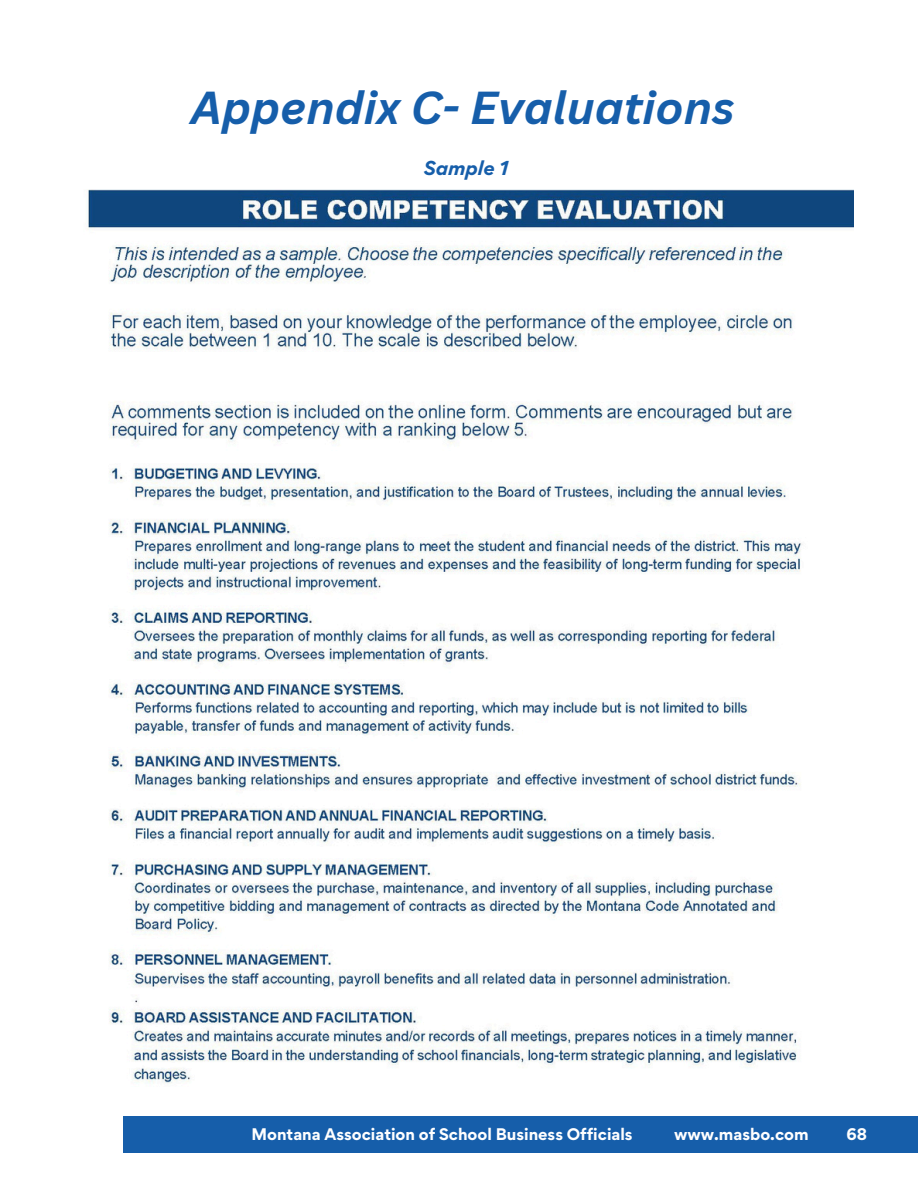
<style>
.page{position:relative;width:918px;height:1188px;background:#fff}
.page>*{position:absolute;margin:0;border:0;box-sizing:border-box;transform-origin:0 0}
.t1{font:italic 700 45px "Canva Sans";color:#165eaa}
.t2{font:italic 700 18px "Gordita";color:#165eaa}
.t3{font:700 15px "Gordita";color:#fff}
</style>
<div class="page">
<img style="left:87px;top:189px;width:766px;height:894px">
<div style="left:124px;top:1116px;width:794px;height:36px;background:#165eaa"></div>
<h2 class="t1" style="left:191px;top:76px;width:545px">Appendix C- Evaluations</h2>
<p class="t2" style="left:423px;top:156px;width:86px">Sample 1</p>
<p class="t3" style="left:251px;top:1124px;width:383px">Montana Association of School Business Officials</p>
<p class="t3" style="left:674px;top:1124px;width:136px">www.masbo.com</p>
<p class="t3" style="left:846px;top:1124px;width:22px">68</p>
</div>
